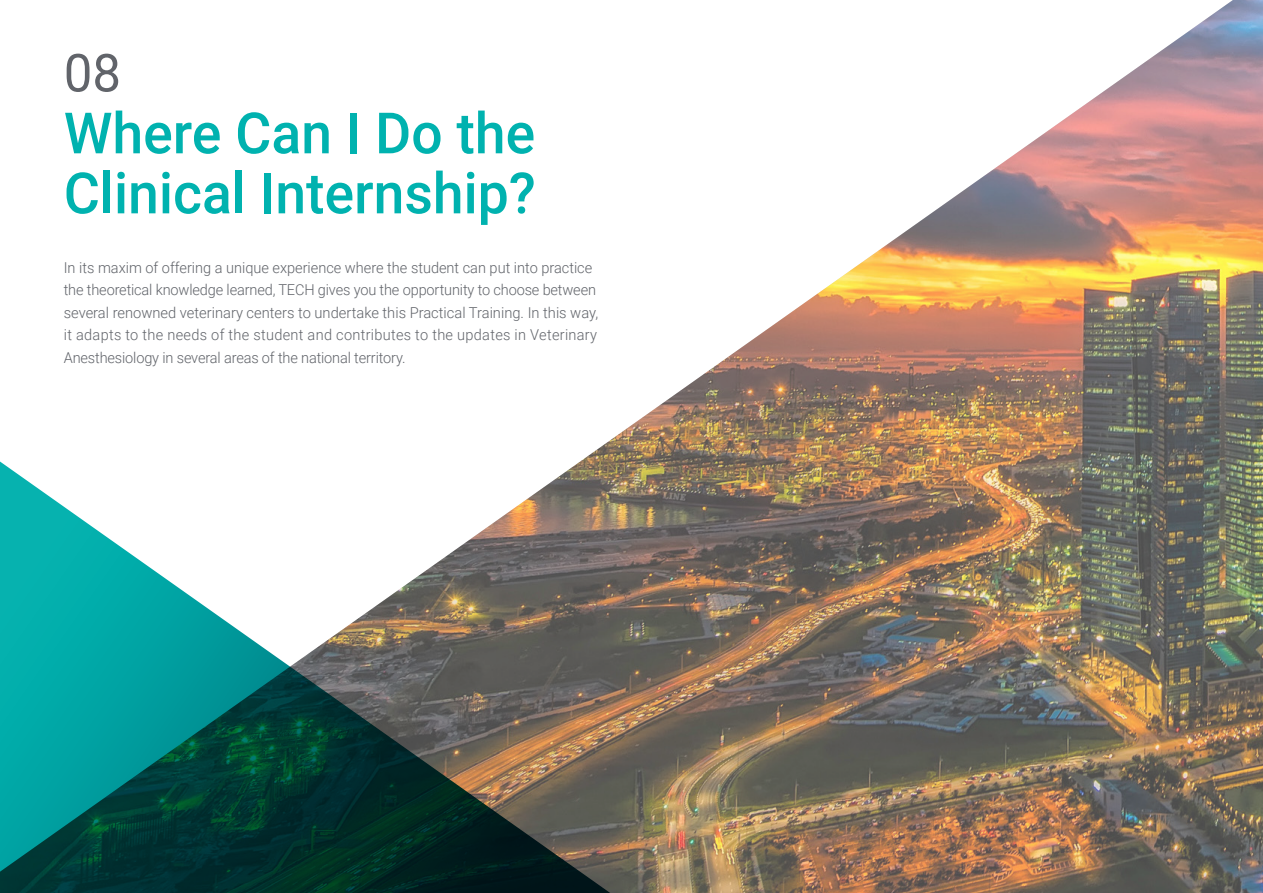
<style>
.page{position:relative;width:1263px;height:893px;background:#fff}
.page>*{position:absolute;margin:0;border:0;box-sizing:border-box;transform-origin:0 0}
.t1{font:500 57px/60px "Roboto";color:#00b2af}
.t2{font:52.5px "Roboto";color:#61646a}
.t3{font:300 15px/22.5px "Roboto";color:#61646a}
</style>
<div class="page">
<img style="left:602px;top:0;width:661px;height:893px">
<svg style="left:0;top:446px;width:640px;height:447px"></svg>
<h2 class="t2" style="left:64px;top:36px;width:59px">08</h2>
<h1 class="t1" style="left:64px;top:101px;width:473px">Where Can I Do the<br>Clinical Internship?</h1>
<p class="t3" style="left:64px;top:255px;width:536px">In its maxim of offering a unique experience where the student can put into practice the theoretical knowledge learned, TECH gives you the opportunity to choose between several renowned veterinary centers to undertake this Practical Training. In this way, it adapts to the needs of the student and contributes to the updates in Veterinary Anesthesiology in several areas of the national territory.</p>
</div>
